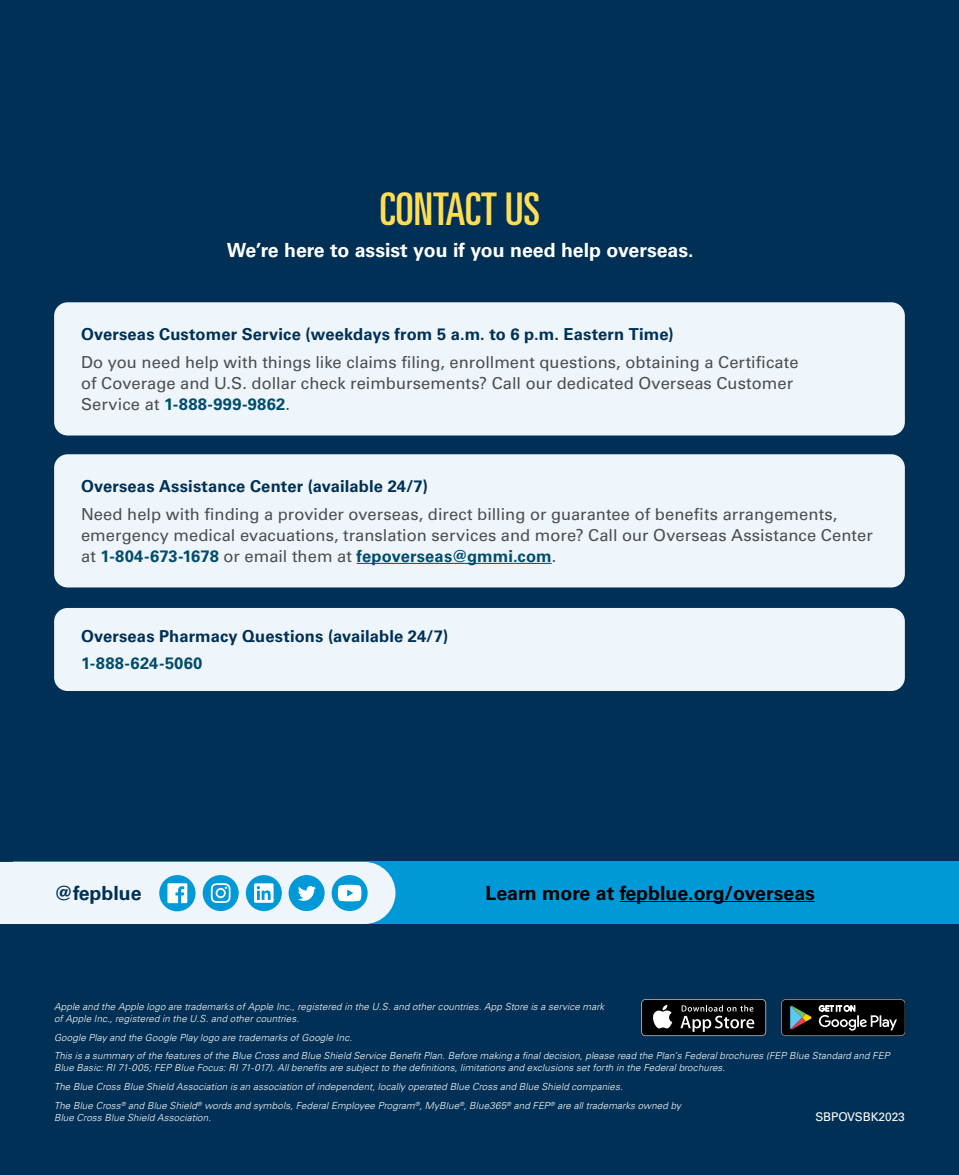
<style>
.page{position:relative;width:959px;height:1175px;background:#fff}
.page>*{position:absolute;margin:0;border:0;box-sizing:border-box;transform-origin:0 0}
.t1{font:ultra-condensed 45px "Univers LT Std";color:#fd5}
.t2{font:700 19.5px "Univers LT Std";color:#fff}
.t3{font:700 19.5px "Univers LT Std";color:#000}
.t4{font:700 19.5px "Univers LT Std";color:#003055}
.t5{font:16.5px/21px "Univers LT Std";letter-spacing:.005em;color:#4d4d4f}
.t6{font:700 16.5px "Univers LT Std";letter-spacing:.01em;color:#003055}
.t7{font:700 16.5px "Univers LT Std";letter-spacing:.015em;color:#004c6c}
.t8{font:12px "Univers LT Std";letter-spacing:-.01em;color:#fff}
.t9{font:italic 300 9.75px/12px "Univers LT Std";letter-spacing:.015em;color:#fff}
.s1{font-weight:700;color:#004c6c}
</style>
<div class="page">
<div style="left:0;top:0;width:958px;height:1174px;background:#003055"></div>
<div style="left:54px;top:302px;width:850px;height:133px;background:#eef6fc;border-radius:14px"></div>
<div style="left:54px;top:608px;width:850px;height:83px;background:#eef6fc;border-radius:14px"></div>
<div style="left:54px;top:454px;width:850px;height:133px;background:#eef6fc;border-radius:14px"></div>
<hr style="left:356px;top:563px;width:195px;height:1px;background:#004c6c">
<div style="left:14px;top:862px;width:944px;height:62px;background:#0099d8"></div>
<hr style="left:619px;top:901px;width:196px;height:1px;background:#000">
<svg style="left:0;top:862px;width:395px;height:62px"></svg>
<svg style="left:641px;top:999px;width:125px;height:37px"></svg>
<div style="left:642px;top:999px;width:123px;height:36px;background:#000;border-radius:4px"></div>
<svg style="left:653px;top:1004px;width:19px;height:24px"></svg>
<svg style="left:680px;top:1005px;width:74px;height:26px"></svg>
<svg style="left:781px;top:999px;width:123px;height:37px;background:#2c2e2d"></svg>
<h2 class="t1" style="left:380px;top:183px;width:162px">CONTACT US</h2>
<p class="t2" style="left:227px;top:239px;width:468px">We’re here to assist you if you need help overseas.</p>
<h3 class="t6" style="left:81px;top:324px;width:594px">Overseas Customer Service (weekdays from 5 a.m. to 6 p.m. Eastern Time)</h3>
<p class="t5" style="left:81px;top:351px;width:719px">Do you need help with things like claims filing, enrollment questions, obtaining a Certificate of Coverage and U.S. dollar check reimbursements? Call our dedicated Overseas Customer<br>Service at <span class="s1">1-888-999-9862</span>.</p>
<h3 class="t6" style="left:81px;top:476px;width:348px">Overseas Assistance Center (available 24/7)</h3>
<p class="t5" style="left:81px;top:503px;width:793px">Need help with finding a provider overseas, direct billing or guarantee of benefits arrangements, emergency medical evacuations, translation services and more? Call our Overseas Assistance Center at <span class="s1">1-804-673-1678</span> or email them at <span class="s1">fepoverseas@gmmi.com</span>.</p>
<h3 class="t6" style="left:81px;top:626px;width:368px">Overseas Pharmacy Questions (available 24/7)</h3>
<p class="t7" style="left:81px;top:654px;width:123px">1-888-624-5060</p>
<p class="t4" style="left:54px;top:882px;width:89px">@fepblue</p>
<p class="t3" style="left:485px;top:882px;width:331px">Learn more at fepblue.org/overseas</p>
<p class="t9" style="left:54px;top:1000px;width:552px">Apple and the Apple logo are trademarks of Apple Inc., registered in the U.S. and other countries. App Store is a service mark of Apple Inc., registered in the U.S. and other countries.</p>
<p class="t9" style="left:54px;top:1031px;width:299px">Google Play and the Google Play logo are trademarks of Google Inc.</p>
<p class="t9" style="left:54px;top:1050px;width:837px">This is a summary of the features of the Blue Cross and Blue Shield Service Benefit Plan. Before making a final decision, please read the Plan’s Federal brochures (FEP Blue Standard and FEP<br>Blue Basic: RI 71-005; FEP Blue Focus: RI 71-017). All benefits are subject to the definitions, limitations and exclusions set forth in the Federal brochures.</p>
<p class="t9" style="left:54px;top:1080px;width:570px">The Blue Cross Blue Shield Association is an association of independent, locally operated Blue Cross and Blue Shield companies.</p>
<p class="t9" style="left:54px;top:1099px;width:628px">The Blue Cross<sup>®</sup> and Blue Shield<sup>®</sup> words and symbols, Federal Employee Program<sup>®</sup>, MyBlue<sup>®</sup>, Blue365<sup>®</sup> and FEP<sup>®</sup> are all trademarks owned by<br>Blue Cross Blue Shield Association.</p>
<p class="t8" style="left:815px;top:1109px;width:91px">SBPOVSBK2023</p>
</div>
